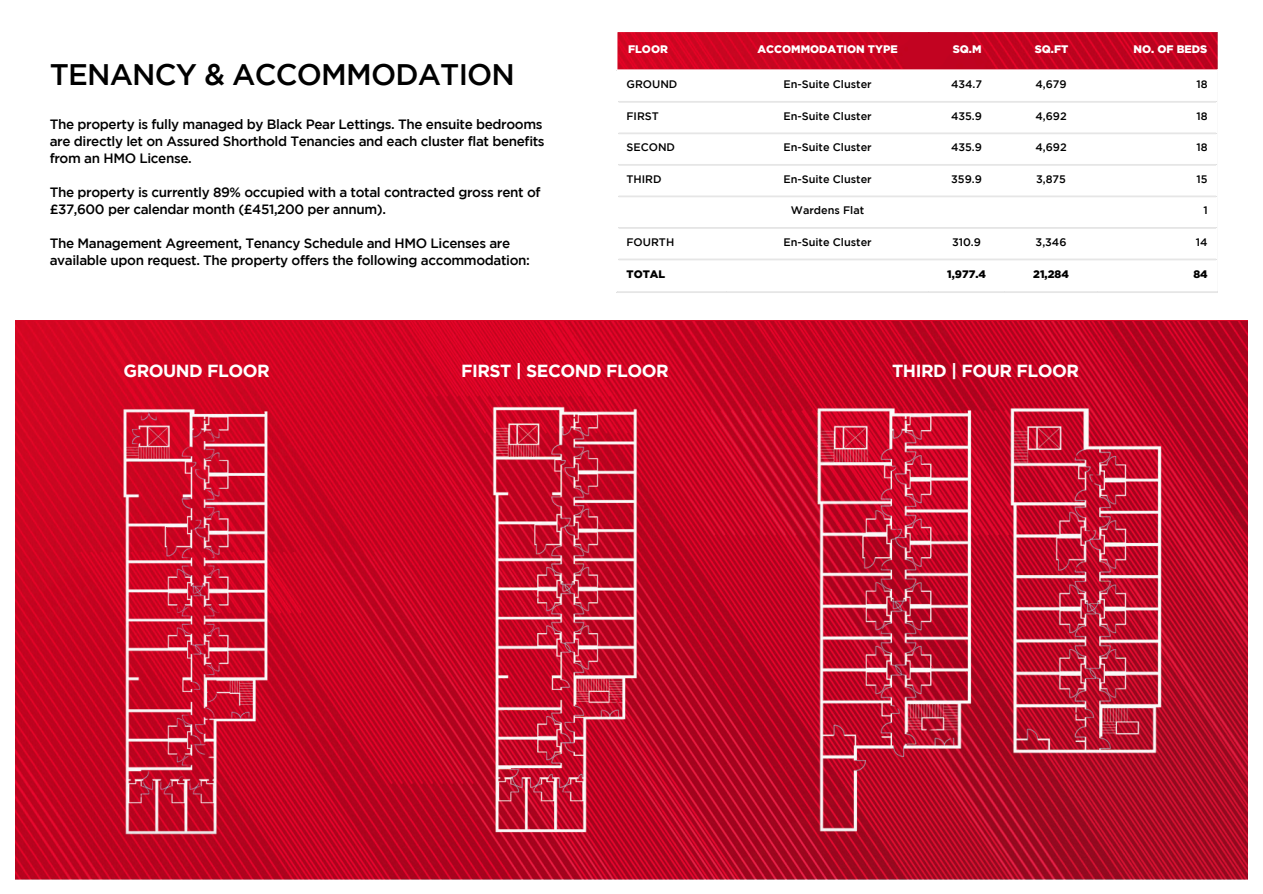
<style>
.page{position:relative;width:1263px;height:894px;background:#fff}
.page>*{position:absolute;margin:0;border:0;box-sizing:border-box;transform-origin:0 0}
.t1{font:500 29.7px "Gotham";letter-spacing:-.03em;color:#000}
.t2{font:700 17.55px "Gotham";letter-spacing:-.03em;color:#fff}
.t3{font:500 13.5px/16.8px "Gotham";letter-spacing:-.03em;color:#000}
.t4{font:500 10.95px "Gotham";color:#000}
.t5{font:900 10.95px "Gotham";color:#fff}
.t6{font:900 10.95px "Gotham";color:#000}
</style>
<div class="page">
<img style="left:16px;top:321px;width:1231px;height:557px">
<img style="left:68px;top:394px;width:262px;height:443px">
<img style="left:428px;top:401px;width:258px;height:437px">
<img style="left:785px;top:382px;width:433px;height:455px">
<svg style="left:617px;top:32px;width:600px;height:37px"></svg>
<hr style="left:619px;top:101px;width:597px;height:2px;background:#e6e6e6">
<hr style="left:619px;top:132px;width:597px;height:2px;background:#e6e6e6">
<hr style="left:619px;top:164px;width:597px;height:2px;background:#e6e6e6">
<hr style="left:619px;top:195px;width:597px;height:2px;background:#e6e6e6">
<hr style="left:619px;top:227px;width:597px;height:2px;background:#e6e6e6">
<hr style="left:619px;top:258px;width:597px;height:2px;background:#e6e6e6">
<hr style="left:617px;top:291px;width:601px;height:2px;background:#e6e6e6">
<img style="left:618px;top:32px;width:600px;height:36px">
<h3 class="t1" style="left:50px;top:64px;width:467px">TENANCY &amp; ACCOMMODATION</h3>
<h3 class="t3" style="left:50px;top:117px;width:496px">The property is fully managed by Black Pear Lettings. The ensuite bedrooms are directly let on Assured Shorthold Tenancies and each cluster flat benefits from an HMO License.</h3>
<h3 class="t3" style="left:50px;top:185px;width:492px">The property is currently 89% occupied with a total contracted gross rent of £37,600 per calendar month (£451,200 per annum).</h3>
<p class="t3" style="left:50px;top:235px;width:482px">The Management Agreement, Tenancy Schedule and HMO Licenses are available upon request. The property offers the following accommodation:</p>
<p class="t5" style="left:628px;top:43px;width:41px">FLOOR</p>
<h2 class="t5" style="left:757px;top:43px;width:142px">ACCOMMODATION TYPE</h2>
<p class="t5" style="left:953px;top:43px;width:30px">SQ.M</p>
<h2 class="t5" style="left:1035px;top:43px;width:35px">SQ.FT</h2>
<p class="t5" style="left:1134px;top:43px;width:75px">NO. OF BEDS</p>
<p class="t4" style="left:626px;top:80px;width:52px">GROUND</p>
<p class="t4" style="left:783px;top:80px;width:90px">En-Suite Cluster</p>
<p class="t4" style="left:951px;top:80px;width:33px">434.7</p>
<p class="t4" style="left:1035px;top:80px;width:33px">4,679</p>
<p class="t4" style="left:1196px;top:80px;width:13px">18</p>
<p class="t4" style="left:626px;top:112px;width:34px">FIRST</p>
<p class="t4" style="left:783px;top:112px;width:90px">En-Suite Cluster</p>
<p class="t4" style="left:951px;top:112px;width:32px">435.9</p>
<p class="t4" style="left:1035px;top:112px;width:33px">4,692</p>
<p class="t4" style="left:1196px;top:112px;width:13px">18</p>
<p class="t4" style="left:626px;top:143px;width:50px">SECOND</p>
<p class="t4" style="left:783px;top:143px;width:90px">En-Suite Cluster</p>
<p class="t4" style="left:951px;top:143px;width:32px">435.9</p>
<p class="t4" style="left:1035px;top:143px;width:33px">4,692</p>
<p class="t4" style="left:1196px;top:143px;width:13px">18</p>
<p class="t4" style="left:626px;top:175px;width:37px">THIRD</p>
<p class="t4" style="left:783px;top:175px;width:90px">En-Suite Cluster</p>
<p class="t4" style="left:951px;top:175px;width:32px">359.9</p>
<p class="t4" style="left:1036px;top:175px;width:31px">3,875</p>
<p class="t4" style="left:1197px;top:175px;width:13px">15</p>
<p class="t4" style="left:791px;top:206px;width:75px">Wardens Flat</p>
<p class="t4" style="left:1203px;top:206px;width:6px">1</p>
<p class="t4" style="left:626px;top:238px;width:49px">FOURTH</p>
<p class="t4" style="left:783px;top:238px;width:90px">En-Suite Cluster</p>
<p class="t4" style="left:952px;top:238px;width:30px">310.9</p>
<p class="t4" style="left:1036px;top:238px;width:32px">3,346</p>
<p class="t4" style="left:1196px;top:238px;width:13px">14</p>
<p class="t6" style="left:626px;top:268px;width:40px">TOTAL</p>
<p class="t6" style="left:947px;top:268px;width:40px">1,977.4</p>
<p class="t6" style="left:1033px;top:268px;width:37px">21,284</p>
<p class="t6" style="left:1193px;top:268px;width:16px">84</p>
<p class="t2" style="left:123px;top:364px;width:148px">GROUND FLOOR</p>
<p class="t2" style="left:461px;top:364px;width:209px">FIRST | SECOND FLOOR</p>
<p class="t2" style="left:892px;top:364px;width:188px">THIRD | FOUR FLOOR</p>
</div>
